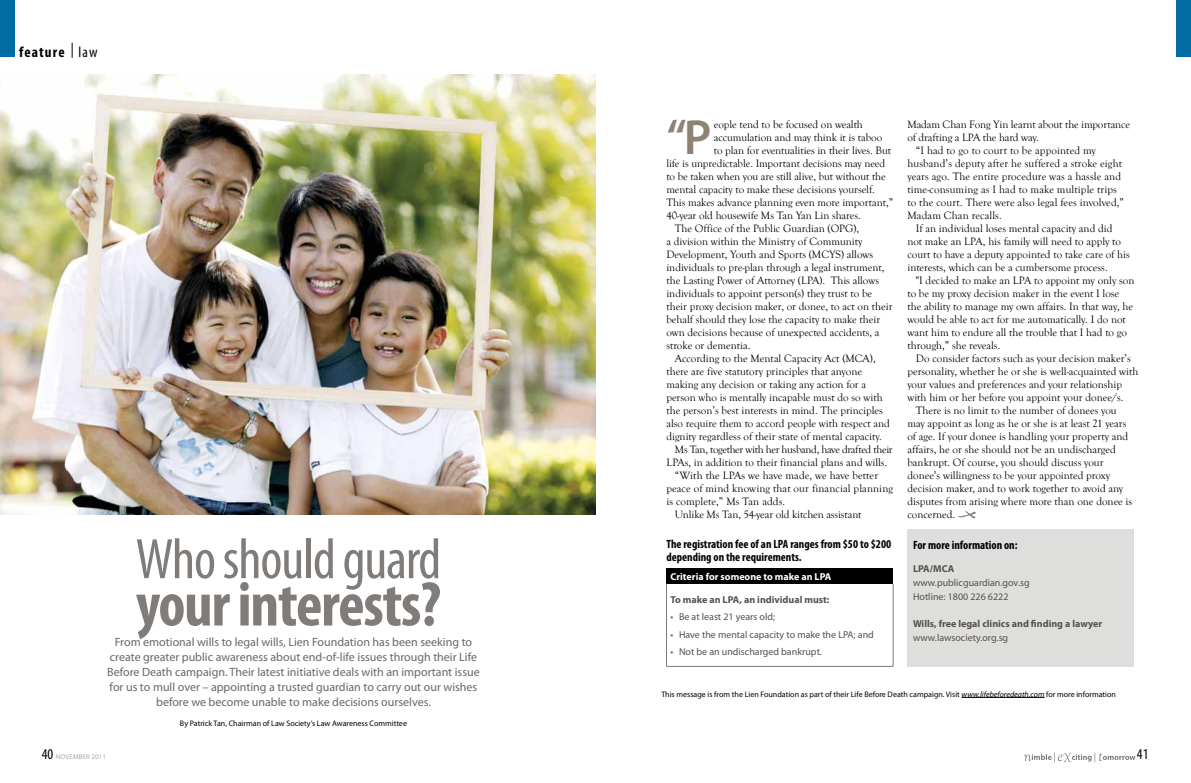
<style>
.page{position:relative;width:1191px;height:783px;background:#fff}
.page>*{position:absolute;margin:0;border:0;box-sizing:border-box;transform-origin:0 0}
.t1{font:700 condensed 63.1px "Myriad Pro";letter-spacing:-.02em;color:#807c7a}
.t2{font:condensed 57.5px "Myriad Pro";letter-spacing:-.02em;color:#807c7a}
.t3{font:600 49.6px "Myriad Pro";color:#8e8373}
.t4{font:700 condensed 15px "Myriad Pro";letter-spacing:.075em;color:#000}
.t5{font:condensed 15px "Myriad Pro";color:#000}
.t6{font:12px/15px "Myriad Pro";color:#6b6764;text-align:center}
.t7{font:700 condensed 12px/13px "Myriad Pro";color:#000}
.t8{font:11px "Goudy Old Style T";color:#000}
.t9{font:11px "Goudy Old Style T";letter-spacing:-.03em;color:#000}
.t10{font:10px/13.8px "Myriad Pro";color:#57514d}
.t11{font:700 10px "Myriad Pro";color:#57514d}
.t12{font:700 10px "Myriad Pro";color:#fff}
.t13{font:8px "Myriad Pro";color:#000}
.t14{font:7px "Myriad Pro";letter-spacing:.02em;color:#a9a8a6}
.s1{font-weight:400}
.s2{font-stretch:condensed;font-size:15px;color:#000}
.s3{font-style:italic}
</style>
<div class="page">
<svg style="left:1024px;top:752px;width:111px;height:10px"></svg>
<div style="left:1176px;top:0;width:15px;height:57px;background:#006ca1"></div>
<div style="left:666px;top:568px;width:227px;height:15px;background:#000"></div>
<hr style="left:666px;top:583px;width:1px;height:83px;background:#807c7a">
<hr style="left:893px;top:583px;width:1px;height:83px;background:#807c7a">
<hr style="left:666px;top:666px;width:227px;height:1px;background:#807c7a">
<div style="left:907px;top:529px;width:227px;height:137px;background:#dededd"></div>
<div style="left:0;top:0;width:14px;height:57px;background:#006ca1"></div>
<svg style="left:958px;top:511px;width:17px;height:7px"></svg>
<img style="left:0;top:75px;width:595px;height:439px">
<hr style="left:961px;top:697px;width:83px;height:1px;background:#000">
<h3 class="t4" style="left:19px;top:43px;width:80px">feature <sup>|</sup> <span class="s1">law</span></h3>
<h2 class="t2" style="left:136px;top:528px;width:307px">Who should guard</h2>
<h1 class="t1" style="left:136px;top:569px;width:307px">your interests?</h1>
<p class="t6" style="left:107px;top:634px;width:374px">From emotional wills to legal wills, Lien Foundation has been seeking to create greater public awareness about end-of-life issues through their Life Before Death campaign. Their latest initiative deals with an important issue for us to mull over – appointing a trusted guardian to carry out our wishes before we become unable to make decisions ourselves.</p>
<p class="t13" style="left:180px;top:718px;width:228px">By Patrick Tan, Chairman of Law Society’s Law Awareness Committee</p>
<p class="t14" style="left:42px;top:752px;width:66px"><span class="s2">40</span> November 2011</p>
<h3 class="t3" style="left:666px;top:110px;width:47px">“P</h3>
<p class="t8" style="left:714px;top:118px;width:150px">eople tend to be focused on wealth</p>
<p class="t8" style="left:714px;top:131px;width:170px">accumulation and may think it is taboo</p>
<p class="t8" style="left:714px;top:144px;width:179px">to plan for eventualities in their lives. But</p>
<p class="t8" style="left:666px;top:157px;width:220px">life is unpredictable. Important decisions may need</p>
<p class="t8" style="left:666px;top:170px;width:221px">to be taken when you are still alive, but without the</p>
<p class="t8" style="left:666px;top:183px;width:210px">mental capacity to make these decisions yourself.</p>
<p class="t8" style="left:666px;top:196px;width:228px">This makes advance planning even more important,”</p>
<p class="t8" style="left:666px;top:209px;width:196px">40-year old housewife Ms Tan Yan Lin shares.</p>
<p class="t8" style="left:675px;top:222px;width:186px">The Office of the Public Guardian (OPG),</p>
<p class="t8" style="left:666px;top:235px;width:198px">a division within the Ministry of Community</p>
<p class="t8" style="left:666px;top:248px;width:208px">Development, Youth and Sports (MCYS) allows</p>
<p class="t8" style="left:666px;top:261px;width:220px">individuals to pre-plan through a legal instrument,</p>
<p class="t8" style="left:666px;top:274px;width:214px">the Lasting Power of Attorney (LPA). This allows</p>
<p class="t8" style="left:666px;top:287px;width:207px">individuals to appoint person(s) they trust to be</p>
<p class="t8" style="left:666px;top:300px;width:228px">their proxy decision maker, or donee, to act on their</p>
<p class="t8" style="left:666px;top:313px;width:215px">behalf should they lose the capacity to make their</p>
<p class="t8" style="left:666px;top:326px;width:215px">own decisions because of unexpected accidents, a</p>
<p class="t8" style="left:666px;top:339px;width:85px">stroke or dementia.</p>
<p class="t8" style="left:675px;top:352px;width:202px">According to the Mental Capacity Act (MCA),</p>
<p class="t8" style="left:666px;top:365px;width:197px">there are five statutory principles that anyone</p>
<p class="t8" style="left:666px;top:378px;width:201px">making any decision or taking any action for a</p>
<p class="t8" style="left:666px;top:391px;width:218px">person who is mentally incapable must do so with</p>
<p class="t8" style="left:666px;top:404px;width:218px">the person’s best interests in mind. The principles</p>
<p class="t8" style="left:666px;top:417px;width:225px">also require them to accord people with respect and</p>
<p class="t8" style="left:666px;top:430px;width:217px">dignity regardless of their state of mental capacity.</p>
<p class="t9" style="left:675px;top:443px;width:219px">Ms Tan, together with her husband, have drafted their</p>
<p class="t8" style="left:666px;top:456px;width:222px">LPAs, in addition to their financial plans and wills.</p>
<p class="t8" style="left:675px;top:469px;width:205px">“With the LPAs we have made, we have better</p>
<p class="t8" style="left:666px;top:482px;width:228px">peace of mind knowing that our financial planning</p>
<p class="t8" style="left:666px;top:495px;width:120px">is complete,” Ms Tan adds.</p>
<p class="t8" style="left:675px;top:508px;width:188px">Unlike Ms Tan, 54-year old kitchen assistant</p>
<p class="t8" style="left:907px;top:118px;width:224px">Madam Chan Fong Yin learnt about the importance</p>
<p class="t8" style="left:907px;top:131px;width:133px">of drafting a LPA the hard way.</p>
<p class="t8" style="left:916px;top:144px;width:181px">“I had to go to court to be appointed my</p>
<p class="t8" style="left:907px;top:157px;width:216px">husband’s deputy after he suffered a stroke eight</p>
<p class="t8" style="left:907px;top:170px;width:215px">years ago. The entire procedure was a hassle and</p>
<p class="t8" style="left:907px;top:183px;width:211px">time-consuming as I had to make multiple trips</p>
<p class="t8" style="left:907px;top:196px;width:218px">to the court. There were also legal fees involved,”</p>
<p class="t8" style="left:907px;top:209px;width:96px">Madam Chan recalls.</p>
<p class="t8" style="left:916px;top:222px;width:198px">If an individual loses mental capacity and did</p>
<p class="t8" style="left:907px;top:235px;width:215px">not make an LPA, his family will need to apply to</p>
<p class="t8" style="left:907px;top:248px;width:224px">court to have a deputy appointed to take care of his</p>
<p class="t8" style="left:907px;top:261px;width:202px">interests, which can be a cumbersome process.</p>
<p class="t8" style="left:916px;top:274px;width:220px">"I decided to make an LPA to appoint my only son</p>
<p class="t8" style="left:907px;top:287px;width:213px">to be my proxy decision maker in the event I lose</p>
<p class="t8" style="left:907px;top:300px;width:227px">the ability to manage my own affairs. In that way, he</p>
<p class="t8" style="left:907px;top:313px;width:220px">would be able to act for me automatically. I do not</p>
<p class="t8" style="left:907px;top:326px;width:221px">want him to endure all the trouble that I had to go</p>
<p class="t8" style="left:907px;top:339px;width:94px">through,” she reveals.</p>
<p class="t8" style="left:916px;top:352px;width:216px">Do consider factors such as your decision maker’s</p>
<p class="t8" style="left:907px;top:365px;width:232px">personality, whether he or she is well-acquainted with</p>
<p class="t8" style="left:907px;top:378px;width:216px">your values and preferences and your relationship</p>
<p class="t8" style="left:907px;top:391px;width:218px">with him or her before you appoint your donee/s.</p>
<p class="t8" style="left:916px;top:404px;width:202px">There is no limit to the number of donees you</p>
<p class="t8" style="left:907px;top:417px;width:220px">may appoint as long as he or she is at least 21 years</p>
<p class="t8" style="left:907px;top:430px;width:222px">of age. If your donee is handling your property and</p>
<p class="t8" style="left:907px;top:443px;width:210px">affairs, he or she should not be an undischarged</p>
<p class="t8" style="left:907px;top:456px;width:197px">bankrupt. Of course, you should discuss your</p>
<p class="t8" style="left:907px;top:469px;width:204px">donee’s willingness to be your appointed proxy</p>
<p class="t8" style="left:907px;top:482px;width:217px">decision maker, and to work together to avoid any</p>
<p class="t8" style="left:907px;top:495px;width:226px">disputes from arising where more than one donee is</p>
<p class="t8" style="left:907px;top:508px;width:49px">concerned.</p>
<p class="t7" style="left:666px;top:537px;width:226px">The registration fee of an LPA ranges from $50 to $200 depending on the requirements.</p>
<p class="t7" style="left:913px;top:538px;width:106px">For more information on:</p>
<p class="t11" style="left:913px;top:562px;width:43px">LPA/MCA</p>
<p class="t10" style="left:913px;top:575px;width:118px">www.publicguardian.gov.sg<br>Hotline: 1800 226 6222</p>
<p class="t11" style="left:913px;top:618px;width:191px">Wills, free legal clinics and finding a lawyer</p>
<p class="t10" style="left:913px;top:630px;width:97px">www.lawsociety.org.sg</p>
<p class="t12" style="left:670px;top:570px;width:162px">Criteria for someone to make an LPA</p>
<p class="t11" style="left:670px;top:594px;width:160px">To make an LPA, an individual must:</p>
<p class="t10" style="left:670px;top:610px;width:106px">• Be at least 21 years old;</p>
<p class="t10" style="left:670px;top:627px;width:205px">• Have the mental capacity to make the LPA; and</p>
<p class="t10" style="left:670px;top:644px;width:153px">• Not be an undischarged bankrupt.</p>
<p class="t13" style="left:661px;top:689px;width:456px">This message is from the Lien Foundation as part of their Life Before Death campaign. Visit <span class="s3">www.lifebeforedeath.com</span> for more information</p>
<h3 class="t5" style="left:1136px;top:746px;width:13px">41</h3>
</div>
